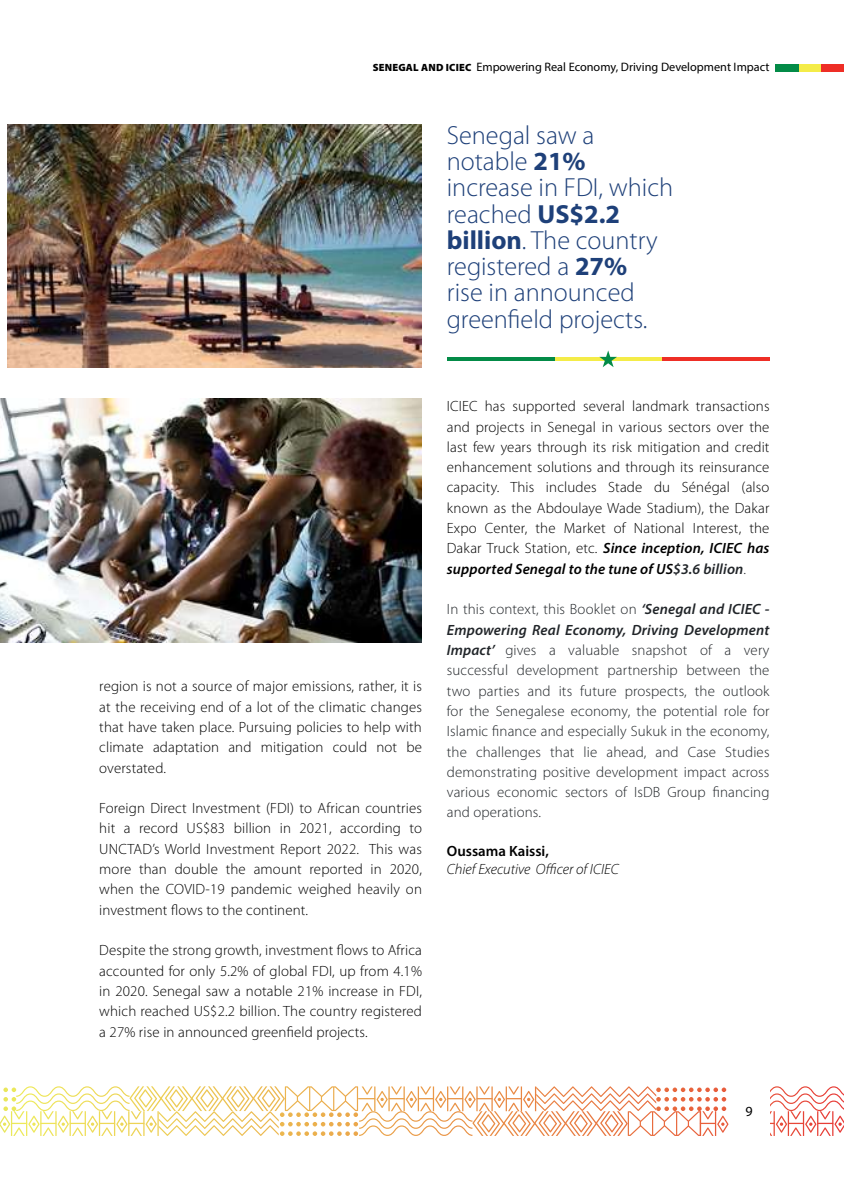
<style>
.page{position:relative;width:844px;height:1191px;background:#fff}
.page>*{position:absolute;margin:0;border:0;box-sizing:border-box;transform-origin:0 0}
.t1{font:300 26.25px/26.2px "Myriad Pro";color:#1e4079}
.t2{font:300 14.88px/20.3px "Myriad Pro";letter-spacing:.01em;color:#000;text-align:justify}
.t3{font:300 14.88px/20.3px "Myriad Pro";letter-spacing:.01em;color:#212529;text-align:justify}
.t4{font:italic 300 14.88px "Myriad Pro";color:#000}
.t5{font:600 14.88px "Myriad Pro";color:#000}
.t6{font:14px "Myriad Pro";color:#000}
.t7{font:12.25px "Myriad Pro";color:#000}
.s1{font-weight:900;font-size:10.5px}
.s2{font-weight:700}
.s3{font-weight:600;font-style:italic}
.s4{font-weight:600;font-style:italic;color:#212529}
.s5{color:#212529}
</style>
<div class="page">
<svg style="left:0;top:1086px;width:843px;height:50px"></svg>
<div style="left:728px;top:1067px;width:41px;height:87px;background:#fff"></div>
<div style="left:798px;top:64px;width:22px;height:7px;background:#f4ec48"></div>
<div style="left:775px;top:64px;width:23px;height:7px;background:#038b47"></div>
<div style="left:820px;top:64px;width:23px;height:7px;background:#ee2e26"></div>
<img style="left:7px;top:124px;width:415px;height:243px">
<img style="left:0;top:399px;width:422px;height:243px">
<hr style="left:554px;top:357px;width:107px;height:4px;background:#f4ec48">
<hr style="left:446px;top:357px;width:108px;height:4px;background:#038b47">
<hr style="left:661px;top:357px;width:108px;height:4px;background:#ee2e26">
<svg style="left:599px;top:350px;width:17px;height:17px"></svg>
<p class="t7" style="left:372px;top:59px;width:398px"><span class="s1">SENEGAL AN D ICIEC</span> Empowering Real Economy, Driving Development Impact</p>
<h1 class="t1" style="left:446px;top:122px;width:228px">Senegal saw a notable <span class="s2">21% </span>increase in FDI, which reached <span class="s2">US$2.2 billion</span>. The country registered a <span class="s2">27%<br></span>rise in announced greenfield projects.</h1>
<p class="t2" style="left:99px;top:676px;width:324px">region is not a source of major emissions, rather, it is at the receiving end of a lot of the climatic changes that have taken place. Pursuing policies to help with climate adaptation and mitigation could not be overstated.</p>
<p class="t2" style="left:99px;top:798px;width:324px">Foreign Direct Investment (FDI) to African countries hit a record US$83 billion in 2021, according to UNCTAD’s World Investment Report 2022. This was more than double the amount reported in 2020, when the COVID-19 pandemic weighed heavily on investment flows to the continent.</p>
<p class="t2" style="left:99px;top:940px;width:324px">Despite the strong growth, investment flows to Africa accounted for only 5.2% of global FDI, up from 4.1% in 2020. Senegal saw a notable 21% increase in FDI, which reached US$2.2 billion. The country registered a 27% rise in announced greenfield projects.</p>
<p class="t2" style="left:446px;top:396px;width:324px">ICIEC has supported several landmark transactions and projects in Senegal in various sectors over the last few years through its risk mitigation and credit enhancement solutions and through its reinsurance capacity. This includes Stade du Sénégal (also known as the Abdoulaye Wade Stadium), the Dakar Expo Center, the Market of National Interest, the Dakar Truck Station, etc. <span class="s3">Since inception, ICIEC has supported Senegal to the tune of US</span><span class="s4">$3.6 billion</span><span class="s5">.</span></p>
<p class="t3" style="left:446px;top:599px;width:324px">In this context, this Booklet on <span class="s3">‘Senegal and ICIEC - Empowering Real Economy, Driving Development Impact’</span> gives a valuable snapshot of a very successful development partnership between the two parties and its future prospects, the outlook for the Senegalese economy, the potential role for Islamic finance and especially Sukuk in the economy, the challenges that lie ahead, and Case Studies demonstrating positive development impact across various economic sectors of IsDB Group financing and operations.</p>
<p class="t5" style="left:446px;top:841px;width:104px">Oussama Kaissi,</p>
<p class="t4" style="left:446px;top:860px;width:173px">Chief Executive Officer of ICIEC</p>
<p class="t6" style="left:745px;top:1103px;width:9px">9</p>
</div>
